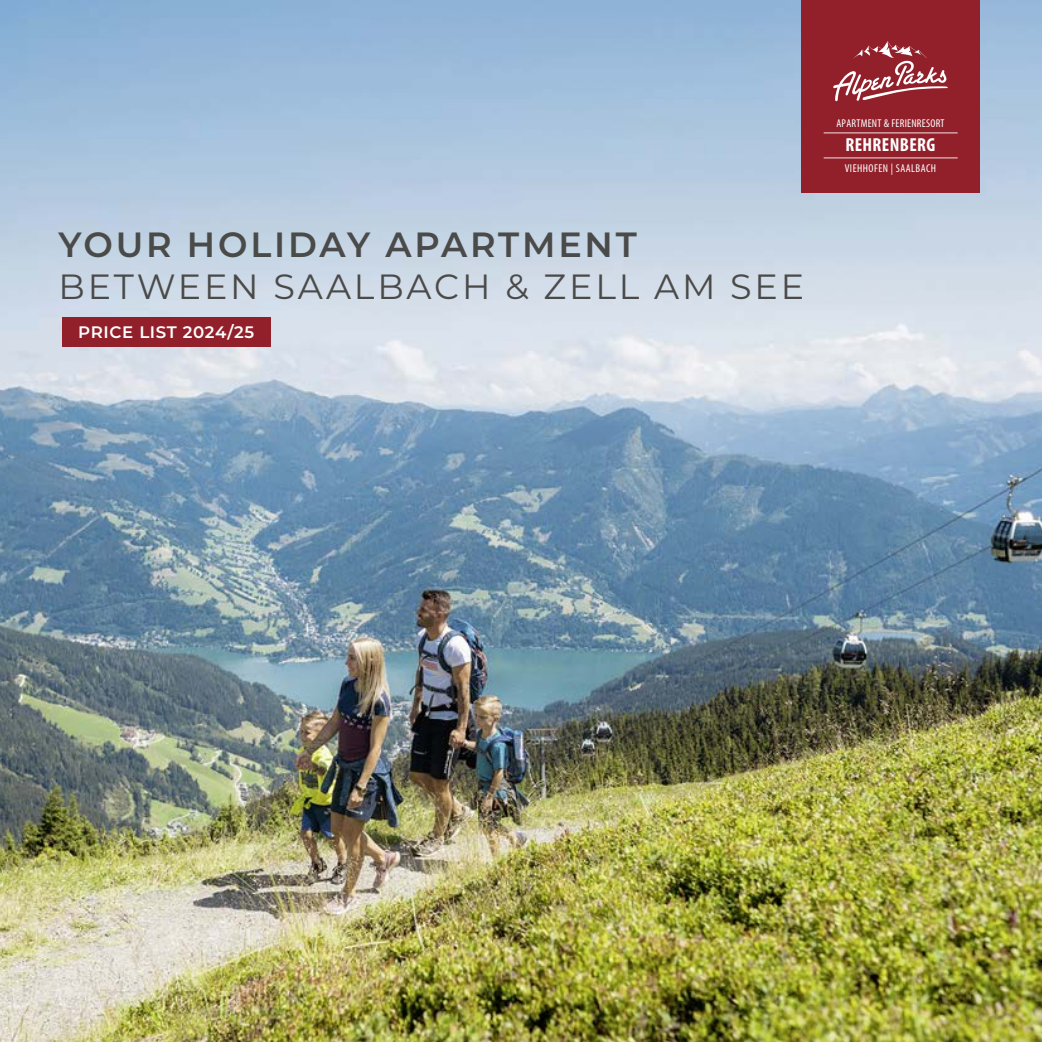
<style>
.page{position:relative;width:1042px;height:1042px;background:#fff}
.page>*{position:absolute;margin:0;border:0;box-sizing:border-box;transform-origin:0 0}
.t1{font:35px "Montserrat";letter-spacing:.08em;color:#4a4a49}
.t2{font:600 35px "Montserrat";letter-spacing:.08em;color:#4a4a49}
.t3{font:700 condensed 18.9px "Myriad Pro";letter-spacing:.02em;color:#fff}
.t4{font:600 16.62px "Montserrat";letter-spacing:.04em;color:#fff}
.t5{font:condensed 11.38px "Myriad Pro";letter-spacing:.02em;color:#fff}
.t6{font:condensed 11.38px "Myriad Pro";letter-spacing:.04em;color:#fff}
</style>
<div class="page">
<img style="left:0;top:0;width:1042px;height:1042px">
<div style="left:801px;top:0;width:179px;height:192px;background:#92202b"></div>
<hr style="left:823px;top:132px;width:134px;height:1px;background:#fff">
<hr style="left:823px;top:157px;width:134px;height:1px;background:#fff">
<svg style="left:833px;top:41px;width:114px;height:60px"></svg>
<div style="left:62px;top:317px;width:208px;height:30px;background:#92202b"></div>
<p class="t2" style="left:59px;top:220px;width:580px">YOUR HOLIDAY APARTMENT</p>
<p class="t1" style="left:59px;top:263px;width:747px">BETWEEN SAALBACH &amp; ZELL AM SEE</p>
<p class="t4" style="left:78px;top:321px;width:178px">PRICE LIST 2024/25</p>
<p class="t5" style="left:836px;top:116px;width:110px">APARTMENT &amp; FERIENRESORT</p>
<p class="t3" style="left:845px;top:133px;width:91px">REHRENBERG</p>
<p class="t6" style="left:845px;top:161px;width:93px">VIEHHOFEN | SAALBACH</p>
</div>
